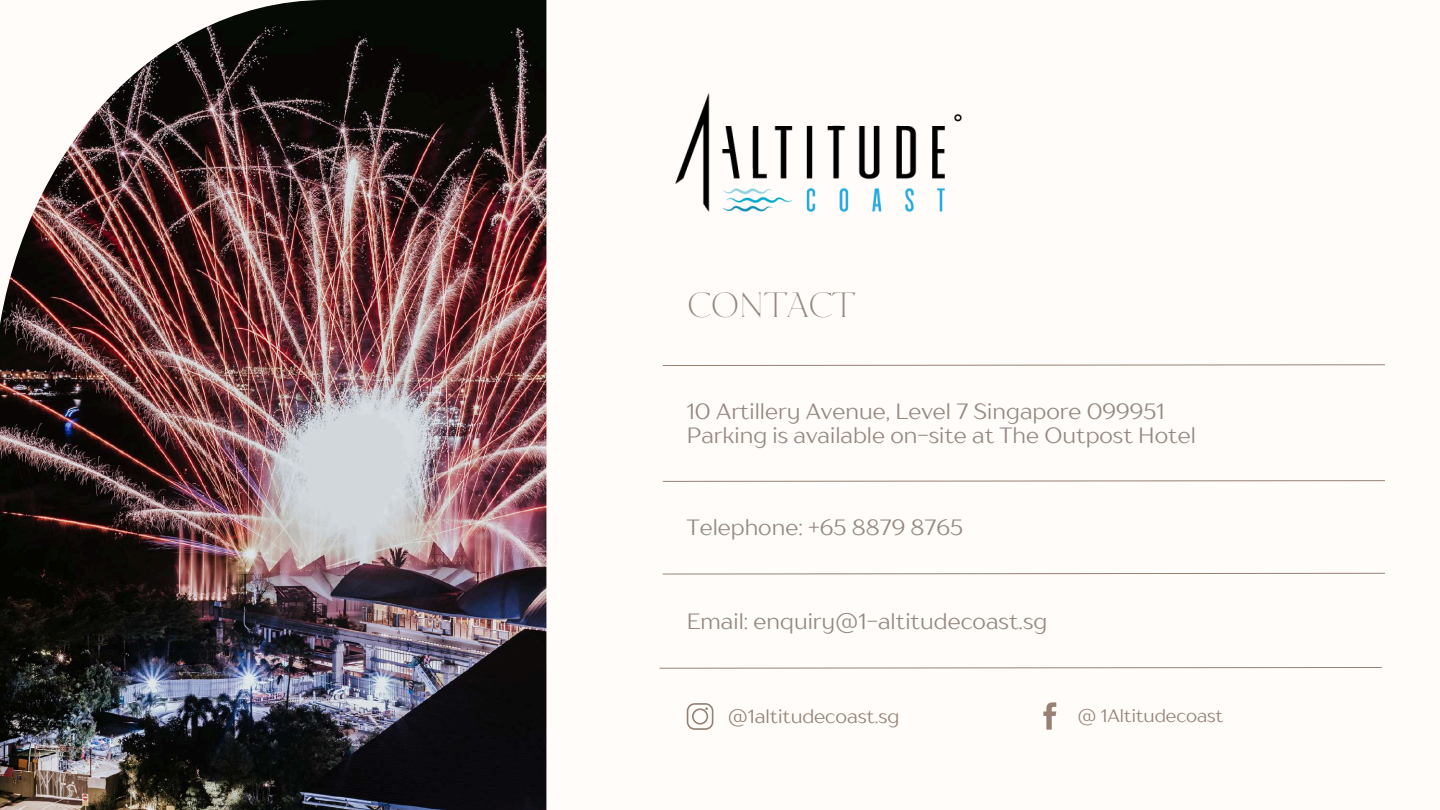
<style>
.page{position:relative;width:1440px;height:810px;background:#fffcfa}
.page>*{position:absolute;margin:0;border:0;box-sizing:border-box;transform-origin:0 0}
.t1{font:35px "TT Ricordi Nobili";letter-spacing:-.06em;color:#968880}
.t2{font:22px/23.2px "TT Drugs";color:#968880}
.t3{font:19px "TT Drugs";letter-spacing:-.005em;color:#968174}
.t4{font:18px "TT Drugs";letter-spacing:-.005em;color:#968174}
</style>
<div class="page">
<img style="left:546px;top:0;width:416px;height:366px">
<svg style="left:662px;top:480px;width:723px;height:2px"></svg>
<svg style="left:662px;top:573px;width:723px;height:2px"></svg>
<svg style="left:659px;top:667px;width:723px;height:2px"></svg>
<svg style="left:662px;top:364px;width:723px;height:2px"></svg>
<svg style="left:1043px;top:702px;width:13px;height:27px"></svg>
<svg style="left:687px;top:703px;width:26px;height:27px"></svg>
<img style="left:0;top:0;width:546px;height:810px">
<h1 class="t1" style="left:687px;top:281px;width:170px">CONTACT</h1>
<p class="t2" style="left:687px;top:400px;width:511px">10 Artillery Avenue, Level 7 Singapore 099951<br>Parking is available on-site at The Outpost Hotel</p>
<p class="t2" style="left:687px;top:515px;width:278px">Telephone: +65 8879 8765</p>
<p class="t2" style="left:687px;top:609px;width:362px">Email: enquiry@1-altitudecoast.sg</p>
<p class="t3" style="left:728px;top:705px;width:173px">@1altitudecoast.sg</p>
<p class="t4" style="left:1078px;top:705px;width:147px">@ 1Altitudecoast</p>
</div>
